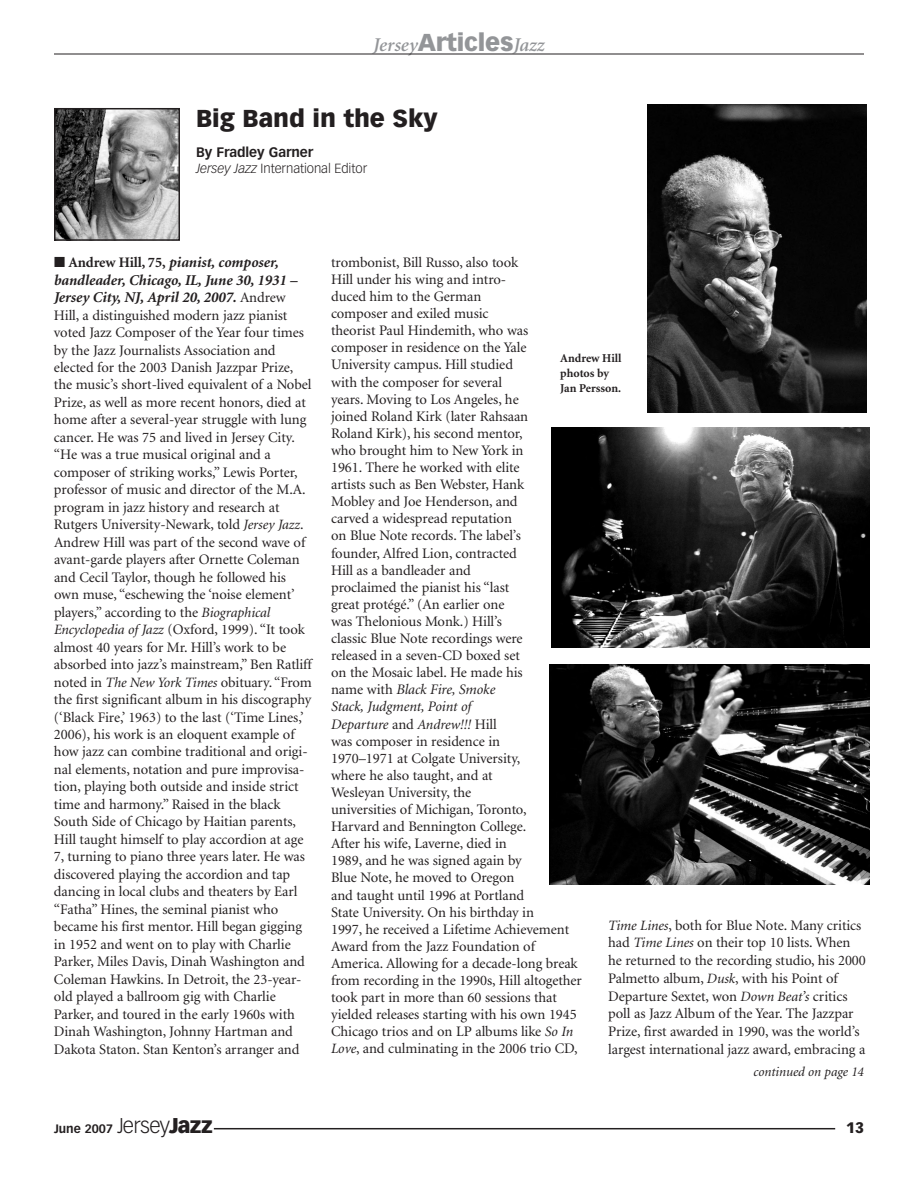
<style>
.page{position:relative;width:918px;height:1188px;background:#fff}
.page>*{position:absolute;margin:0;border:0;box-sizing:border-box;transform-origin:0 0}
.t1{font:900 24px "Vectora LH";letter-spacing:-.005em;color:#231f20}
.t2{font:italic 600 19.5px "Minion";color:#939598}
.t3{font:italic 700 15px/17.5px "Minion";letter-spacing:-.005em;color:#231f20}
.t4{font:900 15px "Vectora LH";color:#231f20}
.t5{font:14.55px/17.1px "Minion";letter-spacing:-.005em;color:#231f20}
.t6{font:italic 13.5px "Minion";letter-spacing:-.005em;color:#231f20}
.t7{font:700 13.5px "Vectora LH";letter-spacing:-.005em;color:#231f20}
.t8{font:300 13.05px "Vectora LH";letter-spacing:-.005em;color:#231f20}
.t9{font:700 12px/15px "Minion";color:#231f20}
.t10{font:700 12px "Vectora LH";color:#231f20}
.s1{font-family:"Vectora LH";font-weight:900;font-style:normal;font-size:24px}
.s2{font-style:italic}
.s3{font-style:normal;font-size:14.55px}
.s4{font-weight:400;font-style:normal;font-size:14.55px}
.s5{font-style:italic;font-size:14.25px}
.s6{font-weight:300;font-size:21px}
.s7{font-weight:900;font-size:21px}
</style>
<div class="page">
<hr style="left:214px;top:1128px;width:621px;height:1px;background:#231f20">
<hr style="left:54px;top:54px;width:810px;height:1px;background:#231f20">
<img style="left:57px;top:111px;width:120px;height:127px">
<div style="left:54px;top:108px;width:126px;height:133px;border:2px solid #231f20"></div>
<img style="left:647px;top:104px;width:219px;height:308px">
<img style="left:552px;top:428px;width:318px;height:220px">
<img style="left:550px;top:664px;width:319px;height:221px">
<h2 class="t2" style="left:373px;top:37px;width:173px">Jersey<span class="s1">Articles</span>Jazz</h2>
<h1 class="t1" style="left:196px;top:108px;width:243px">Big Band in the Sky</h1>
<p class="t7" style="left:196px;top:146px;width:119px">By Fradley Garner</p>
<p class="t8" style="left:196px;top:163px;width:173px"><span class="s2">Jersey Jazz</span> International Editor</p>
<p class="t3" style="left:54px;top:255px;width:245px">■ <span class="s3">Andrew Hill, 75,</span> pianist, composer, bandleader, Chicago, IL, June 30, 1931 –<br>Jersey City, NJ, April 20, 2007. <span class="s4">Andrew</span></p>
<p class="t5" style="left:54px;top:307px;width:259px;line-height:17.5px">Hill, a distinguished modern jazz pianist voted Jazz Composer of the Year four times by the Jazz Journalists Association and elected for the 2003 Danish Jazzpar Prize, the music’s short-lived equivalent of a Nobel Prize, as well as more recent honors, died at home after a several-year struggle with lung cancer. He was 75 and lived in Jersey City. “He was a true musical original and a composer of striking works,” Lewis Porter, professor of music and director of the M.A. program in jazz history and research at Rutgers University-Newark, told <span class="s5">Jersey Jazz</span>.<br>Andrew Hill was part of the second wave of avant-garde players after Ornette Coleman and Cecil Taylor, though he followed his own muse, “eschewing the ‘noise element’ players,” according to the <span class="s5">Biographical Encyclopedia of Jazz</span> (Oxford, 1999). “It took almost 40 years for Mr. Hill’s work to be absorbed into jazz’s mainstream,” Ben Ratliff noted in <span class="s5">The New York Times</span> obituary. “From the first significant album in his discography (‘Black Fire,’ 1963) to the last (‘Time Lines,’ 2006), his work is an eloquent example of how jazz can combine traditional and origi&shy;nal elements, notation and pure improvisa&shy;tion, playing both outside and inside strict time and harmony.” Raised in the black South Side of Chicago by Haitian parents, Hill taught himself to play accordion at age 7, turning to piano three years later. He was discovered playing the accordion and tap dancing in local clubs and theaters by Earl “Fatha” Hines, the seminal pianist who became his first mentor. Hill began gigging in 1952 and went on to play with Charlie Parker, Miles Davis, Dinah Washington and Coleman Hawkins. In Detroit, the 23-year&shy;old played a ballroom gig with Charlie Parker, and toured in the early 1960s with Dinah Washington, Johnny Hartman and Dakota Staton. Stan Kenton’s arranger and</p>
<p class="t5" style="left:331px;top:255px;width:252px">trombonist, Bill Russo, also took<br>Hill under his wing and intro-<br>duced him to the German<br>composer and exiled music<br>theorist Paul Hindemith, who was composer in residence on the Yale<br>University campus. Hill studied<br>with the composer for several<br>years. Moving to Los Angeles, he<br>joined Roland Kirk (later Rahsaan<br>Roland Kirk), his second mentor,<br>who brought him to New York in<br>1961. There he worked with elite<br>artists such as Ben Webster, Hank<br>Mobley and Joe Henderson, and<br>carved a widespread reputation<br>on Blue Note records. The label’s<br>founder, Alfred Lion, contracted<br>Hill as a bandleader and<br>proclaimed the pianist his “last<br>great protégé.” (An earlier one<br>was Thelonious Monk.) Hill’s<br>classic Blue Note recordings were<br>released in a seven-CD boxed set<br>on the Mosaic label. He made his<br>name with <span class="s2">Black Fire, Smoke<br>Stack, Judgment, Point of<br>Departure</span> and <span class="s5">Andrew!!!</span> Hill<br>was composer in residence in<br>1970–1971 at Colgate University,<br>where he also taught, and at<br>Wesleyan University, the<br>universities of Michigan, Toronto,<br>Harvard and Bennington College.<br>After his wife, Laverne, died in<br>1989, and he was signed again by<br>Blue Note, he moved to Oregon<br>and taught until 1996 at Portland<br>State University. On his birthday in<br>1997, he received a Lifetime Achievement<br>Award from the Jazz Foundation of<br>America. Allowing for a decade-long break from recording in the 1990s, Hill altogether took part in more than 60 sessions that yielded releases starting with his own 1945<br>Chicago trios and on LP albums like <span class="s5">So In<br>Love</span>, and culminating in the 2006 trio CD,</p>
<p class="t9" style="left:560px;top:352px;width:63px">Andrew Hill photos by<br>Jan Persson.</p>
<p class="t5" style="left:608px;top:918px;width:259px;line-height:17.7px"><span class="s5">Time Lines</span>, both for Blue Note. Many critics had <span class="s5">Time Lines</span> on their top 10 lists. When he returned to the recording studio, his 2000<br>Palmetto album, <span class="s5">Dusk</span>, with his Point of Departure Sextet, won <span class="s5">Down Beat’s</span> critics poll as Jazz Album of the Year. The Jazzpar Prize, first awarded in 1990, was the world’s largest international jazz award, embracing a</p>
<p class="t6" style="left:754px;top:1066px;width:112px">continued on page 14</p>
<p class="t10" style="left:54px;top:1124px;width:160px">June 2007 <span class="s6">Jersey</span><span class="s7">Jazz</span></p>
<p class="t4" style="left:846px;top:1121px;width:19px">13</p>
</div>
